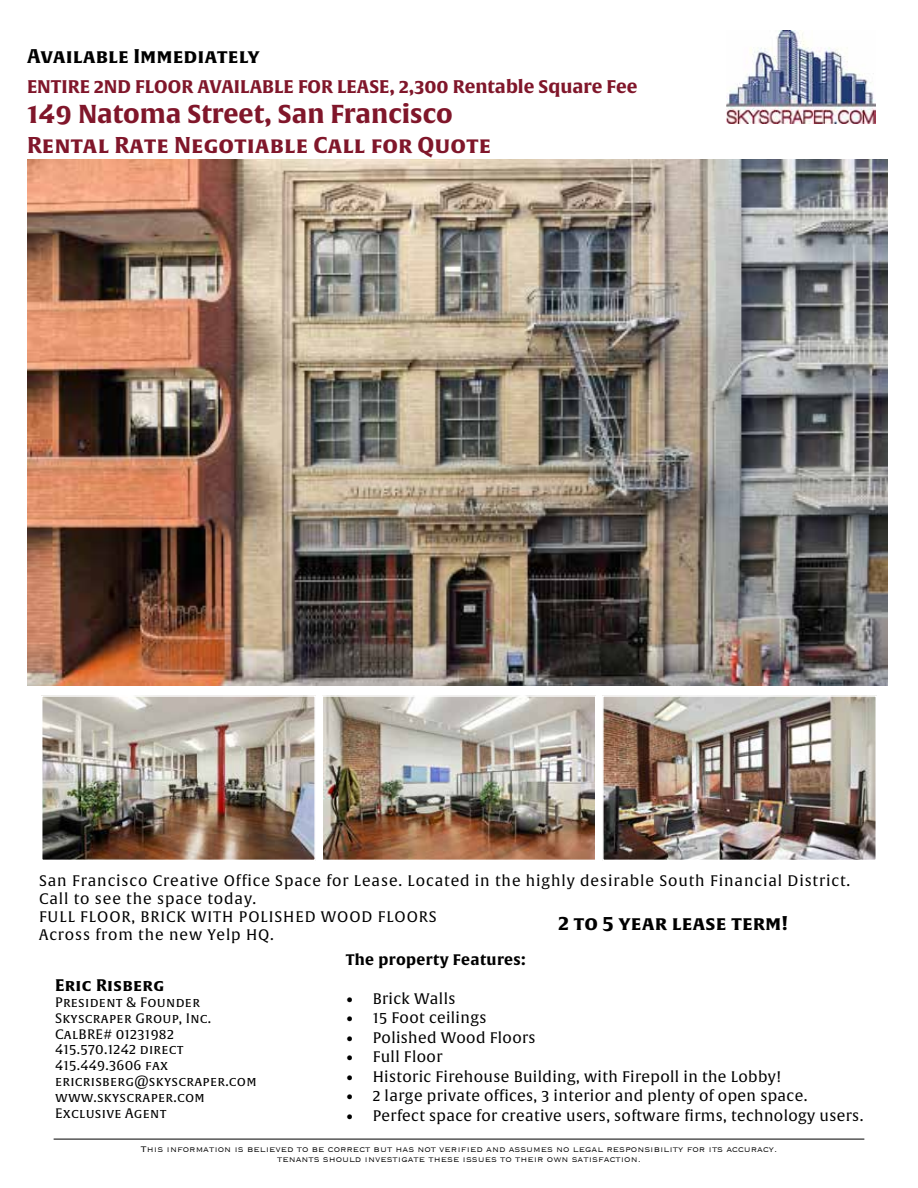
<style>
.page{position:relative;width:918px;height:1188px;background:#fff}
.page>*{position:absolute;margin:0;border:0;box-sizing:border-box;transform-origin:0 0}
.t1{font:700 25.5px "Alverata PE";color:#80162a}
.t2{font:700 22.5px "Alverata PE";color:#80162a}
.t3{font:700 19.5px "Alverata PE";color:#000}
.t4{font:700 18px "Alverata PE";color:#80162a}
.t5{font:700 16.5px "Alverata PE";letter-spacing:.02em;color:#000}
.t6{font:15px/18px "Alverata PE";letter-spacing:.06em;color:#000}
.t7{font:15px "Alverata PE";letter-spacing:.025em;color:#000}
.t8{font:700 15px "Alverata PE";letter-spacing:.025em;color:#000}
.t9{font:13.5px/15.8px "Alverata PE";letter-spacing:.02em;color:#000}
.t10{font:300 10.5px/10.5px "Copperplate";color:#000;text-align:center}
</style>
<div class="page">
<img style="left:27px;top:160px;width:861px;height:526px">
<hr style="left:54px;top:1139px;width:810px;height:1px;background:#000">
<img style="left:727px;top:30px;width:148px;height:93px">
<img style="left:44px;top:698px;width:269px;height:160px">
<div style="left:41px;top:695px;width:275px;height:166px;border:2px solid #fff"></div>
<img style="left:325px;top:698px;width:268px;height:160px">
<div style="left:322px;top:695px;width:274px;height:166px;border:2px solid #fff"></div>
<img style="left:605px;top:698px;width:269px;height:160px">
<div style="left:602px;top:695px;width:275px;height:166px;border:2px solid #fff"></div>
<h3 class="t3" style="left:27px;top:43px;width:235px">Available Immediately</h3>
<p class="t4" style="left:27px;top:75px;width:612px">ENTIRE 2ND FLOOR AVAILABLE FOR LEASE, 2,300 Rentable Square Fee</p>
<h1 class="t1" style="left:27px;top:97px;width:427px">149 Natoma Street, San Francisco</h1>
<h2 class="t2" style="left:27px;top:130px;width:466px">Rental Rate Negotiable Call for Quote</h2>
<p class="t6" style="left:39px;top:871px;width:813px">San Francisco Creative Office Space for Lease. Located in the highly desirable South Financial District.<br>Call to see the space today.<br>FULL FLOOR, BRICK WITH POLISHED WOOD FLOORS<br>Across from the new Yelp HQ.</p>
<p class="t5" style="left:55px;top:974px;width:111px">Eric Risberg</p>
<p class="t9" style="left:55px;top:995px;width:203px">President &amp; Founder<br>Skyscraper Group, Inc.<br>CalBRE# 01231982<br>415.570.1242 direct<br>415.449.3606 fax ericrisberg@skyscraper.com www.skyscraper.com<br>Exclusive Agent</p>
<p class="t10" style="left:141px;top:1143px;width:638px">This information is believed to be correct but has not verified and assumes no legal responsibility for its accuracy. tenants should investigate these issues to their own satisfaction.</p>
<h3 class="t3" style="left:558px;top:910px;width:231px">2 to 5 year lease term!</h3>
<p class="t8" style="left:346px;top:949px;width:182px">The property Features:</p>
<p class="t6" style="left:346px;top:989px;width:111px">• Brick Walls</p>
<p class="t6" style="left:346px;top:1009px;width:142px">• 15 Foot ceilings</p>
<p class="t6" style="left:346px;top:1028px;width:192px">• Polished Wood Floors</p>
<p class="t6" style="left:346px;top:1048px;width:98px">• Full Floor</p>
<p class="t7" style="left:346px;top:1067px;width:437px">• Historic Firehouse Building, with Firepoll in the Lobby!</p>
<p class="t6" style="left:346px;top:1087px;width:463px">• 2 large private offices, 3 interior and plenty of open space.</p>
<p class="t6" style="left:346px;top:1106px;width:519px">• Perfect space for creative users, software firms, technology users.</p>
</div>
